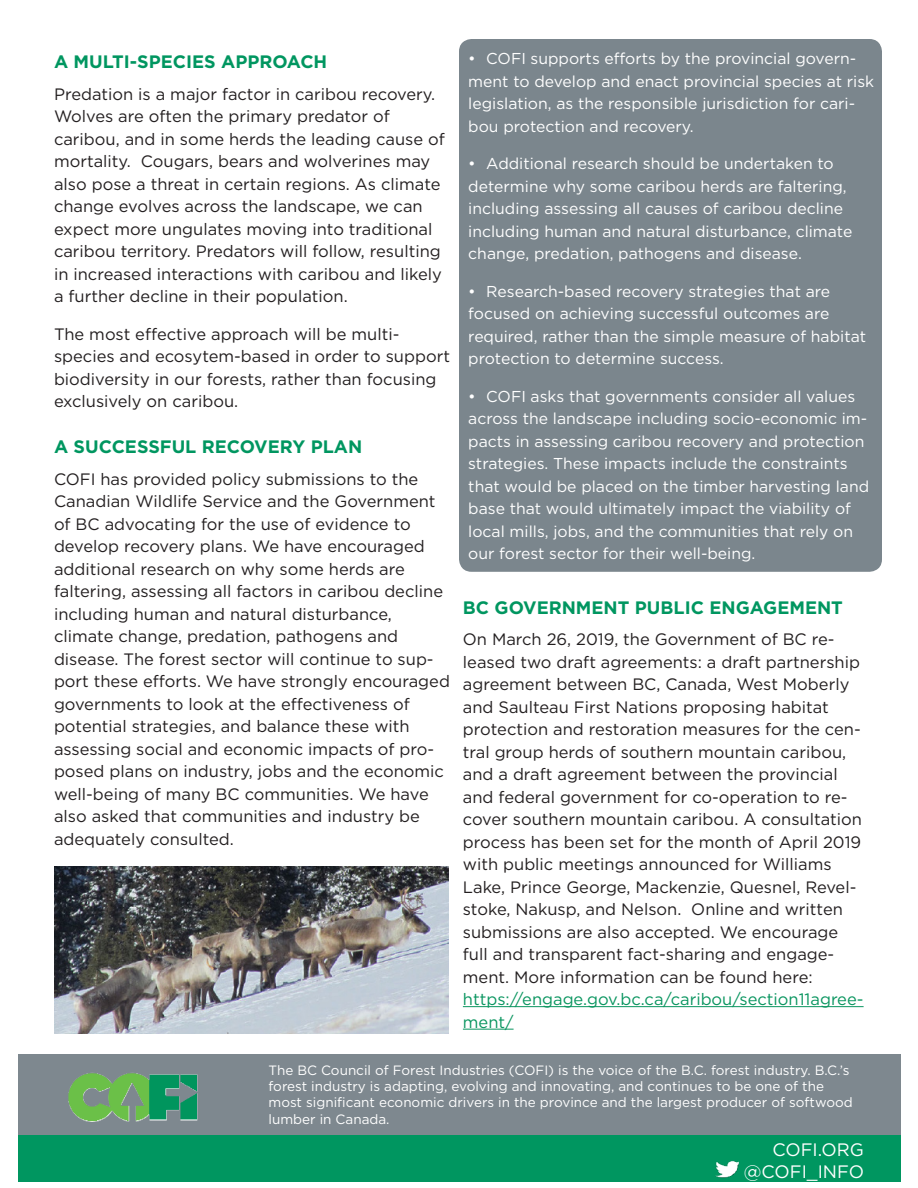
<style>
.page{position:relative;width:918px;height:1188px;background:#fff}
.page>*{position:absolute;margin:0;border:0;box-sizing:border-box;transform-origin:0 0}
.t1{font:700 18px "Gotham";color:#009660}
.t2{font:18px/21.6px "Gotham";color:#fff;text-align:right}
.t3{font:16.5px/22.5px "Gotham";color:#231f20}
.t4{font:16.5px/22.5px "Gotham";color:#09955f}
.t5{font:15.75px/22.5px "Gotham";color:#fff}
.t6{font:13.5px/16.2px "Gotham";color:#fff}
</style>
<div class="page">
<div style="left:18px;top:1055px;width:882px;height:127px;background:#7e888f"></div>
<img style="left:68px;top:1072px;width:130px;height:49px">
<div style="left:18px;top:1135px;width:882px;height:47px;background:#009660"></div>
<img style="left:716px;top:1161px;width:23px;height:17px">
<div style="left:459px;top:39px;width:423px;height:533px;background:#7b868d;border-radius:13px"></div>
<hr style="left:463px;top:1006px;width:401px;height:1px;background:#09955f">
<hr style="left:463px;top:1029px;width:51px;height:1px;background:#09955f">
<img style="left:54px;top:866px;width:394px;height:167px">
<p class="t1" style="left:54px;top:54px;width:275px">A MULTI-SPECIES APPROACH</p>
<p class="t3" style="left:54px;top:84px;width:392px">Predation is a major factor in caribou recovery.<br>Wolves are often the primary predator of caribou, and in some herds the leading cause of mortality. Cougars, bears and wolverines may also pose a threat in certain regions. As climate change evolves across the landscape, we can expect more ungulates moving into traditional caribou territory. Predators will follow, resulting in increased interactions with caribou and likely a further decline in their population.</p>
<p class="t3" style="left:54px;top:324px;width:398px">The most effective approach will be multi&shy;species and ecosytem-based in order to support biodiversity in our forests, rather than focusing exclusively on caribou.</p>
<p class="t1" style="left:54px;top:439px;width:310px">A SUCCESSFUL RECOVERY PLAN</p>
<p class="t3" style="left:54px;top:468px;width:397px">COFI has provided policy submissions to the Canadian Wildlife Service and the Government of BC advocating for the use of evidence to develop recovery plans. We have encouraged additional research on why some herds are faltering, assessing all factors in caribou decline including human and natural disturbance, climate change, predation, pathogens and disease. The forest sector will continue to sup&shy;port these efforts. We have strongly encouraged governments to look at the effectiveness of potential strategies, and balance these with assessing social and economic impacts of pro&shy;posed plans on industry, jobs and the economic well-being of many BC communities. We have also asked that communities and industry be adequately consulted.</p>
<p class="t5" style="left:468px;top:48px;width:407px">• COFI supports efforts by the provincial govern&shy;ment to develop and enact provincial species at risk legislation, as the responsible jurisdiction for cari&shy;bou protection and recovery.</p>
<p class="t5" style="left:468px;top:153px;width:386px">• Additional research should be undertaken to determine why some caribou herds are faltering, including assessing all causes of caribou decline including human and natural disturbance, climate change, predation, pathogens and disease.</p>
<p class="t5" style="left:468px;top:281px;width:399px">• Research-based recovery strategies that are focused on achieving successful outcomes are required, rather than the simple measure of habitat protection to determine success.</p>
<p class="t5" style="left:468px;top:386px;width:402px">• COFI asks that governments consider all values across the landscape including socio-economic im&shy;pacts in assessing caribou recovery and protection strategies. These impacts include the constraints that would be placed on the timber harvesting land base that would ultimately impact the viability of local mills, jobs, and the communities that rely on our forest sector for their well-being.</p>
<p class="t1" style="left:463px;top:599px;width:382px">BC GOVERNMENT PUBLIC ENGAGEMENT</p>
<p class="t3" style="left:463px;top:629px;width:401px">On March 26, 2019, the Government of BC re&shy;leased two draft agreements: a draft partnership agreement between BC, Canada, West Moberly and Saulteau First Nations proposing habitat protection and restoration measures for the cen&shy;tral group herds of southern mountain caribou, and a draft agreement between the provincial and federal government for co-operation to re&shy;cover southern mountain caribou. A consultation process has been set for the month of April 2019 with public meetings announced for Williams Lake, Prince George, Mackenzie, Quesnel, Revel&shy;stoke, Nakusp, and Nelson. Online and written submissions are also accepted. We encourage full and transparent fact-sharing and engage&shy;ment. More information can be found here:</p>
<p class="t4" style="left:463px;top:989px;width:402px">https://engage.gov.bc.ca/caribou/section11agree&shy;ment/</p>
<p class="t6" style="left:268px;top:1063px;width:586px">The BC Council of Forest Industries (COFI) is the voice of the B.C. forest industry. B.C.’s forest industry is adapting, evolving and innovating, and continues to be one of the most significant economic drivers in the province and the largest producer of softwood lumber in Canada.</p>
<p class="t2" style="left:744px;top:1140px;width:122px">COFI.ORG @COFI_INFO</p>
</div>
